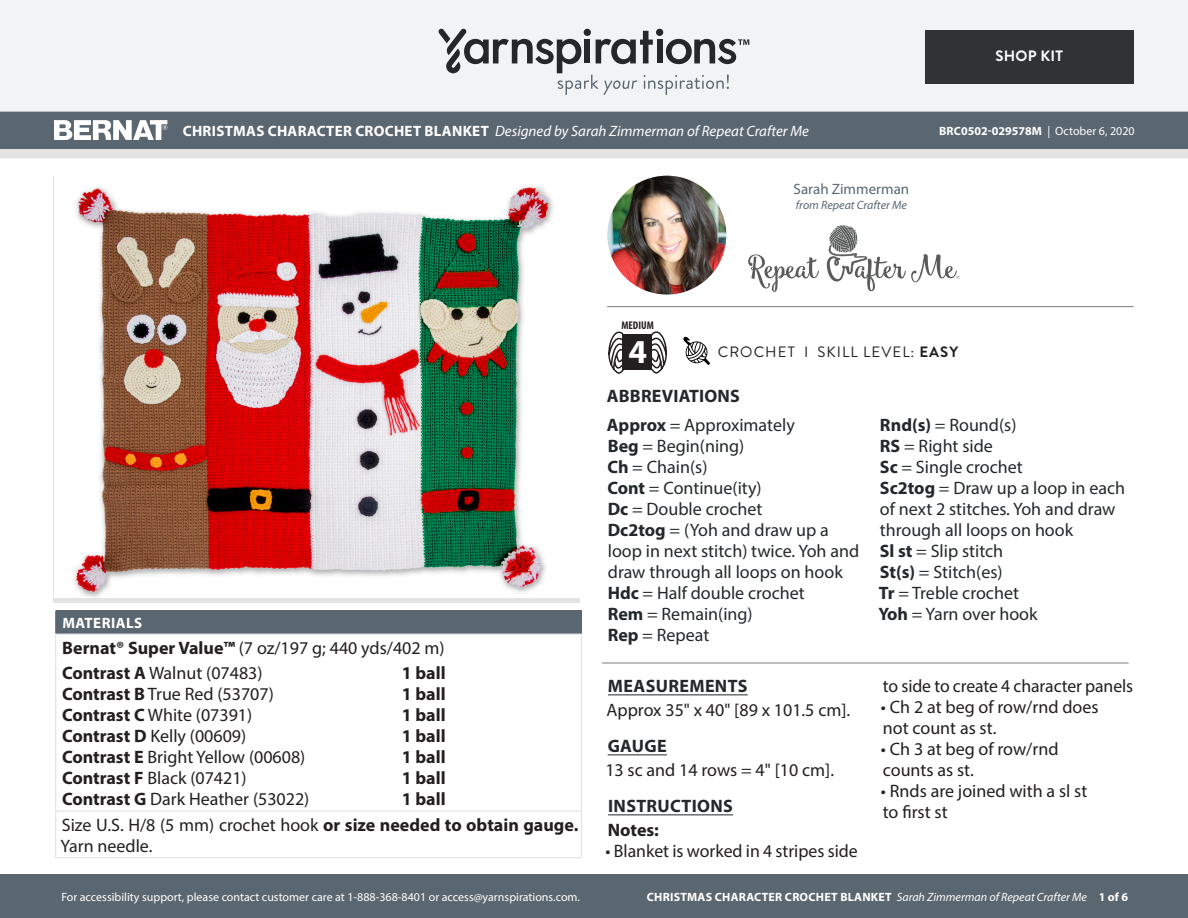
<style>
.page{position:relative;width:1188px;height:918px;background:#fff}
.page>*{position:absolute;margin:0;border:0;box-sizing:border-box;transform-origin:0 0}
.t1{font:700 33.6px "Myriad Pro";color:#fff}
.Body_-__Color_coded{font:18px/21px "Myriad Pro";color:#231f20}
.t2{font:18px/21px "Myriad Pro";color:#24282a}
.Body_-__With_auto_st{font:18px "Myriad Pro";color:#231f20}
.Body_-_HEADERS_-_Und{font:700 18px "Myriad Pro";letter-spacing:.02em;color:#24282a}
.Body_-__Color_coded-2{font:700 18px/21px "Myriad Pro";color:#231f20;text-align:justify}
.t3{font:italic 15px "Myriad Pro";color:#fff}
.t4{font:15px "Brandon Grotesque";letter-spacing:.07em;color:#231f20}
.t5{font:15px "Myriad Pro";color:#5a6670}
.t6{font:700 15px "Myriad Pro";letter-spacing:.03em;color:#fff}
.t7{font:700 15px "Brandon Grotesque";letter-spacing:.02em;color:#fff}
.t8{font:12px "Myriad Pro";color:#fff}
.t9{font:700 12px "Myriad Pro";letter-spacing:.02em;color:#fff}
.t10{font:700 12px "Myriad Pro";color:#fff}
.t11{font:italic 12px "Myriad Pro";color:#5a6670}
.t12{font:700 condensed 11.25px "Myriad Pro";color:#231f20}
.s1{font-weight:700;font-style:normal}
.s2{font-weight:400}
.s3{font-weight:700}
.s4{font-weight:400;font-style:italic}
</style>
<div class="page">
<div style="left:0;top:875px;width:1188px;height:43px;background:#5a6670"></div>
<div style="left:0;top:149px;width:1188px;height:9px;background:#e4e3e3"></div>
<div style="left:0;top:111px;width:1188px;height:38px;background:#5a6670"></div>
<div style="left:0;top:0;width:1188px;height:112px;background:#f2f3f4"></div>
<svg style="left:438px;top:29px;width:311px;height:66px"></svg>
<div style="left:925px;top:30px;width:209px;height:54px;background:#2f3336"></div>
<hr style="left:607px;top:306px;width:527px;height:1px;background:#7d7d7d">
<hr style="left:602px;top:663px;width:527px;height:1px;background:#7d7d7d">
<div style="left:56px;top:611px;width:525px;height:23px;background:#5a6670"></div>
<hr style="left:55px;top:610px;width:342px;height:1px;background:#5a6670">
<hr style="left:397px;top:610px;width:185px;height:1px;background:#5a6670">
<svg style="left:55px;top:611px;width:1px;height:49px"></svg>
<hr style="left:55px;top:634px;width:342px;height:1px;background:#e4e3e3">
<hr style="left:397px;top:634px;width:185px;height:1px;background:#e4e3e3">
<svg style="left:581px;top:611px;width:1px;height:49px"></svg>
<hr style="left:55px;top:660px;width:1px;height:151px;background:#e4e3e3">
<hr style="left:581px;top:660px;width:1px;height:151px;background:#e4e3e3">
<hr style="left:55px;top:812px;width:1px;height:45px;background:#e4e3e3">
<hr style="left:55px;top:811px;width:342px;height:1px;background:#e4e3e3">
<hr style="left:397px;top:811px;width:185px;height:1px;background:#e4e3e3">
<hr style="left:581px;top:812px;width:1px;height:45px;background:#e4e3e3">
<hr style="left:55px;top:857px;width:342px;height:1px;background:#e4e3e3">
<hr style="left:397px;top:857px;width:185px;height:1px;background:#e4e3e3">
<svg style="left:748px;top:254px;width:71px;height:38px"></svg>
<svg style="left:827px;top:225px;width:132px;height:66px"></svg>
<img style="left:608px;top:176px;width:118px;height:119px;border-radius:59px">
<svg style="left:54px;top:120px;width:113px;height:20px"></svg>
<svg style="left:683px;top:336px;width:27px;height:29px"></svg>
<svg style="left:608px;top:331px;width:16px;height:43px"></svg>
<svg style="left:651px;top:331px;width:16px;height:43px"></svg>
<div style="left:622px;top:334px;width:30px;height:36px;background:#231f20"></div>
<hr style="left:608px;top:694px;width:140px;height:1px;background:#24282a">
<hr style="left:608px;top:754px;width:59px;height:1px;background:#24282a">
<hr style="left:608px;top:814px;width:125px;height:1px;background:#24282a">
<img style="left:74px;top:186px;width:479px;height:412px">
<p class="t7" style="left:995px;top:46px;width:69px">SHOP KIT</p>
<p class="t3" style="left:183px;top:122px;width:628px"><span class="s1">CHRISTMAS CHARACTER CROCHET BLANKET</span> Designed by Sarah Zimmerman of Repeat Crafter Me</p>
<p class="t10" style="left:939px;top:123px;width:197px">BRC0502-029578M <span class="s2">| October 6, 2020</span></p>
<p class="t12" style="left:621px;top:319px;width:34px">MEDIUM</p>
<h1 class="t1" style="left:629px;top:330px;width:20px">4</h1>
<p class="t5" style="left:794px;top:180px;width:117px">Sarah Zimmerman</p>
<p class="t11" style="left:796px;top:198px;width:112px">from Repeat Crafter Me</p>
<p class="t4" style="left:718px;top:341px;width:242px">CROCHET I SKILL LEVEL: <span class="s3">EASY</span></p>
<p class="t6" style="left:62px;top:613px;width:81px">MATERIALS</p>
<p class="Body_-__Color_coded" style="left:62px;top:635px;width:384px;line-height:25.5px"><span class="s3">Bernat® Super Value™</span> (7 oz/197 g; 440 yds/402 m)<br><span class="s3">Contrast A</span> Walnut (07483)</p>
<p class="Body_-__Color_coded" style="left:62px;top:683px;width:249px"><span class="s3">Contrast B</span> True Red (53707)<br><span class="s3">Contrast C</span> White (07391)<br><span class="s3">Contrast D</span> Kelly (00609)<br><span class="s3">Contrast E</span> Bright Yellow (00608)<br><span class="s3">Contrast F</span> Black (07421)<br><span class="s3">Contrast G</span> Dark Heather (53022)</p>
<p class="Body_-__Color_coded-2" style="left:402px;top:662px;width:45px">1 ball 1 ball 1 ball 1 ball 1 ball 1 ball 1 ball</p>
<p class="Body_-__Color_coded" style="left:61px;top:814px;width:519px">Size U.S. H/8 (5 mm) crochet hook <span class="s3">or size needed to obtain gauge.<br></span>Yarn needle.</p>
<p class="t8" style="left:61px;top:889px;width:520px">For accessibility support, please contact customer care at 1-888-368-8401 or access@yarnspirations.com.</p>
<p class="Body_-_HEADERS_-_Und" style="left:607px;top:385px;width:135px">ABBREVIATIONS</p>
<p class="t2" style="left:607px;top:414px;width:254px"><span class="s3">Approx</span> = Approximately<br><span class="s3">Beg</span> = Begin(ning)<br><span class="s3">Ch</span> = Chain(s)<br><span class="s3">Cont</span> = Continue(ity)<br><span class="s3">Dc</span> = Double crochet<br><span class="s3">Dc2tog</span> = (Yoh and draw up a loop in next stitch) twice. Yoh and draw through all loops on hook<br><span class="s3">Hdc</span> = Half double crochet<br><span class="s3">Rem</span> = Remain(ing)<br><span class="s3">Rep</span> = Repeat</p>
<p class="t2" style="left:878px;top:414px;width:248px"><span class="s3">Rnd(s)</span> = Round(s)<br><span class="s3">RS</span> = Right side<br><span class="s3">Sc</span> = Single crochet<br><span class="s3">Sc2tog</span> = Draw up a loop in each of next 2 stitches. Yoh and draw through all loops on hook<br><span class="s3">Sl st</span> = Slip stitch<br><span class="s3">St(s)</span> = Stitch(es)<br><span class="s3">Tr</span> = Treble crochet<br><span class="s3">Yoh</span> = Yarn over hook</p>
<p class="Body_-_HEADERS_-_Und" style="left:608px;top:674px;width:141px">MEASUREMENTS</p>
<p class="Body_-__With_auto_st" style="left:607px;top:699px;width:245px">Approx 35" x 40" [89 x 101.5 cm].</p>
<p class="Body_-_HEADERS_-_Und" style="left:608px;top:734px;width:61px">GAUGE</p>
<p class="Body_-__With_auto_st" style="left:605px;top:759px;width:230px">13 sc and 14 rows = 4" [10 cm].</p>
<p class="Body_-_HEADERS_-_Und" style="left:608px;top:794px;width:126px">INSTRUCTIONS</p>
<p class="Body_-__Color_coded-2" style="left:608px;top:819px;width:53px">Notes:</p>
<p class="Body_-__Color_coded" style="left:606px;top:840px;width:254px">• Blanket is worked in 4 stripes side</p>
<p class="Body_-__Color_coded" style="left:883px;top:675px;width:252px">to side to create 4 character panels</p>
<p class="Body_-__Color_coded" style="left:881px;top:696px;width:219px">• Ch 2 at beg of row/rnd does</p>
<p class="Body_-__Color_coded" style="left:883px;top:717px;width:115px">not count as st.</p>
<p class="Body_-__Color_coded" style="left:881px;top:738px;width:179px">• Ch 3 at beg of row/rnd</p>
<p class="Body_-__Color_coded" style="left:883px;top:759px;width:92px">counts as st.</p>
<p class="Body_-__Color_coded" style="left:881px;top:780px;width:208px">• Rnds are joined with a sl st</p>
<p class="Body_-__Color_coded" style="left:883px;top:801px;width:66px">to first st</p>
<p class="t9" style="left:647px;top:889px;width:483px">CHRISTMAS CHARACTER CROCHET BLANKET <span class="s4">Sarah Zimmerman of Repeat Crafter Me</span> 1 of 6</p>
</div>
